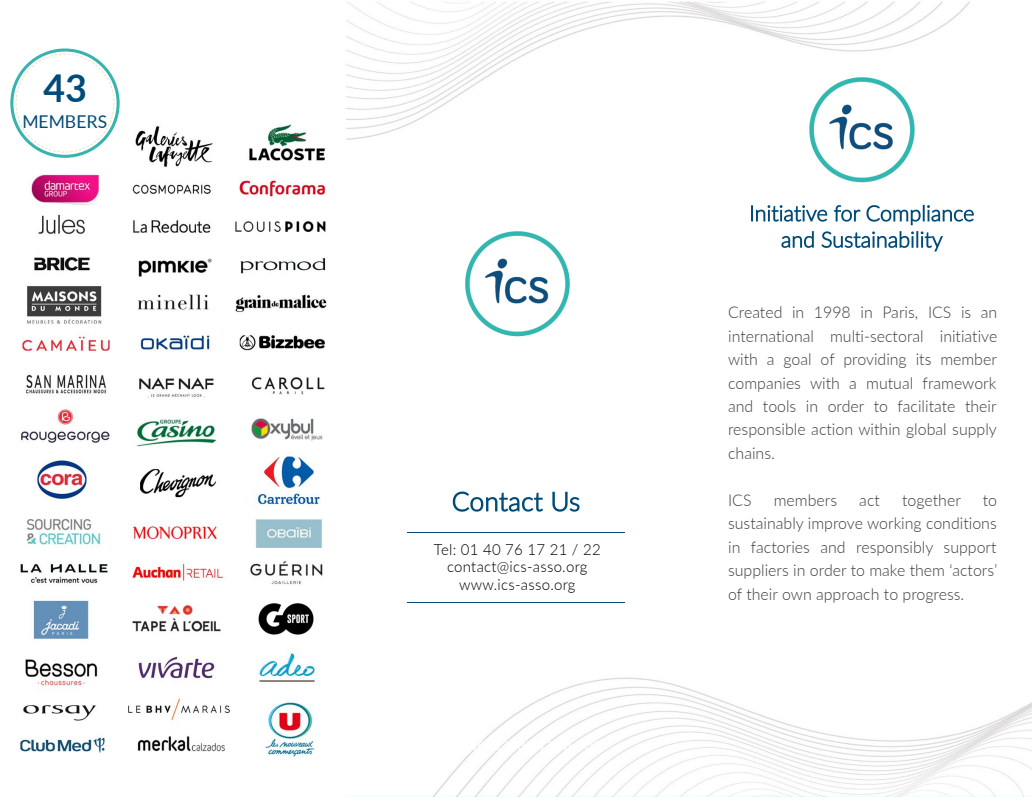
<style>
.page{position:relative;width:1032px;height:797px;background:#fff}
.page>*{position:absolute;margin:0;border:0;box-sizing:border-box;transform-origin:0 0}
.t1{font:700 37.5px "Lato";color:#004b79}
.t2{font:17.62px "Lato";color:#004b79}
.t3{font:300 16px/23.5px "Lato";color:#414042;text-align:justify}
.t4{font:300 15px/17.8px "Lato";letter-spacing:.015em;color:#000;text-align:center}
</style>
<div class="page">
<img style="left:346px;top:2px;width:685px;height:794px">
<svg style="left:452px;top:491px;width:127px;height:20px"></svg>
<hr style="left:407px;top:531px;width:35px;height:1px;background:#004b79">
<hr style="left:442px;top:531px;width:34px;height:1px;background:#004b79">
<hr style="left:476px;top:531px;width:35px;height:1px;background:#004b79">
<hr style="left:511px;top:531px;width:35px;height:1px;background:#004b79">
<hr style="left:546px;top:531px;width:34px;height:1px;background:#004b79">
<hr style="left:580px;top:531px;width:35px;height:1px;background:#004b79">
<hr style="left:407px;top:601px;width:35px;height:1px;background:#004b79">
<hr style="left:442px;top:601px;width:34px;height:1px;background:#004b79">
<hr style="left:476px;top:601px;width:35px;height:1px;background:#004b79">
<hr style="left:511px;top:601px;width:35px;height:1px;background:#004b79">
<hr style="left:546px;top:601px;width:34px;height:1px;background:#004b79">
<hr style="left:580px;top:601px;width:35px;height:1px;background:#004b79">
<img style="left:783px;top:53px;width:156px;height:152px">
<img style="left:20px;top:119px;width:307px;height:639px">
<svg style="left:750px;top:205px;width:223px;height:20px"></svg>
<svg style="left:781px;top:231px;width:161px;height:20px"></svg>
<svg style="left:10px;top:48px;width:110px;height:110px"></svg>
<svg style="left:13px;top:51px;width:103px;height:104px"></svg>
<svg style="left:16px;top:54px;width:98px;height:98px"></svg>
<img style="left:439px;top:207px;width:156px;height:153px">
<h1 class="t1" style="left:43px;top:67px;width:45px">43</h1>
<p class="t2" style="left:22px;top:111px;width:86px">MEMBERS</p>
<p class="t4" style="left:434px;top:539px;width:168px">Tel: 01 40 76 17 21 / 22 contact@ics-asso.org www.ics-asso.org</p>
<p class="t3" style="left:728px;top:300px;width:271px">Created in 1998 in Paris, ICS is an international multi-sectoral initiative with a goal of providing its member companies with a mutual framework and tools in order to facilitate their responsible action within global supply chains.</p>
<p class="t3" style="left:728px;top:487px;width:25px">ICS</p>
<p class="t3" style="left:773px;top:487px;width:65px">members</p>
<p class="t3" style="left:859px;top:487px;width:22px">act</p>
<p class="t3" style="left:901px;top:487px;width:60px">together</p>
<p class="t3" style="left:728px;top:487px;width:270px;text-indent:254px">to sustainably improve working conditions in factories and responsibly support suppliers in order to make them ‘actors’ of their own approach to progress.</p>
</div>
